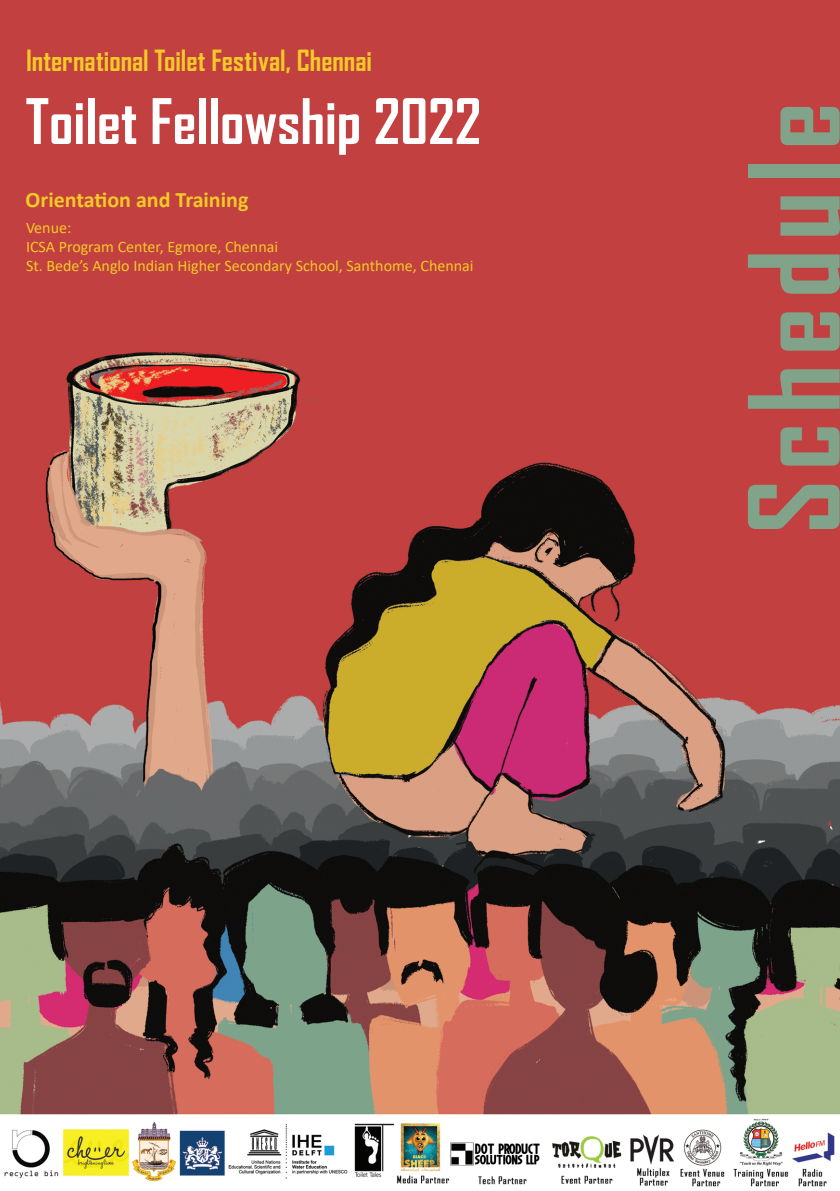
<style>
.page{position:relative;width:840px;height:1191px;background:#fff}
.page>*{position:absolute;margin:0;border:0;box-sizing:border-box;transform-origin:0 0}
.t1{font:700 120px "Agency FB";letter-spacing:.075em;color:#80a38a}
.t2{font:700 60px "Agency FB";color:#fff}
.t3{font:700 28px "Agency FB";color:#f4c928}
.t4{font:700 22px "Calibri";color:#f4c928}
.t5{font:16px "Calibri";color:#f4c928}
</style>
<div class="page">
<img style="left:0;top:0;width:839px;height:1187px">
<p class="t3" style="left:26px;top:44px;width:347px">International Toilet Festival, Chennai</p>
<p class="t2" style="left:26px;top:84px;width:457px">Toilet Fellowship 2022</p>
<p class="t4" style="left:26px;top:184px;width:224px">Orientation and Training</p>
<p class="t5" style="left:26px;top:216px;width:47px">Venue:</p>
<p class="t5" style="left:26px;top:236px;width:253px">ICSA Program Center, Egmore, Chennai</p>
<p class="t5" style="left:26px;top:255px;width:449px">St. Bede’s Anglo Indian Higher Secondary School, Santhome, Chennai</p>
<p class="t1" style="left:719px;top:534px;width:434px;rotate:-90deg">Schedule</p>
</div>
